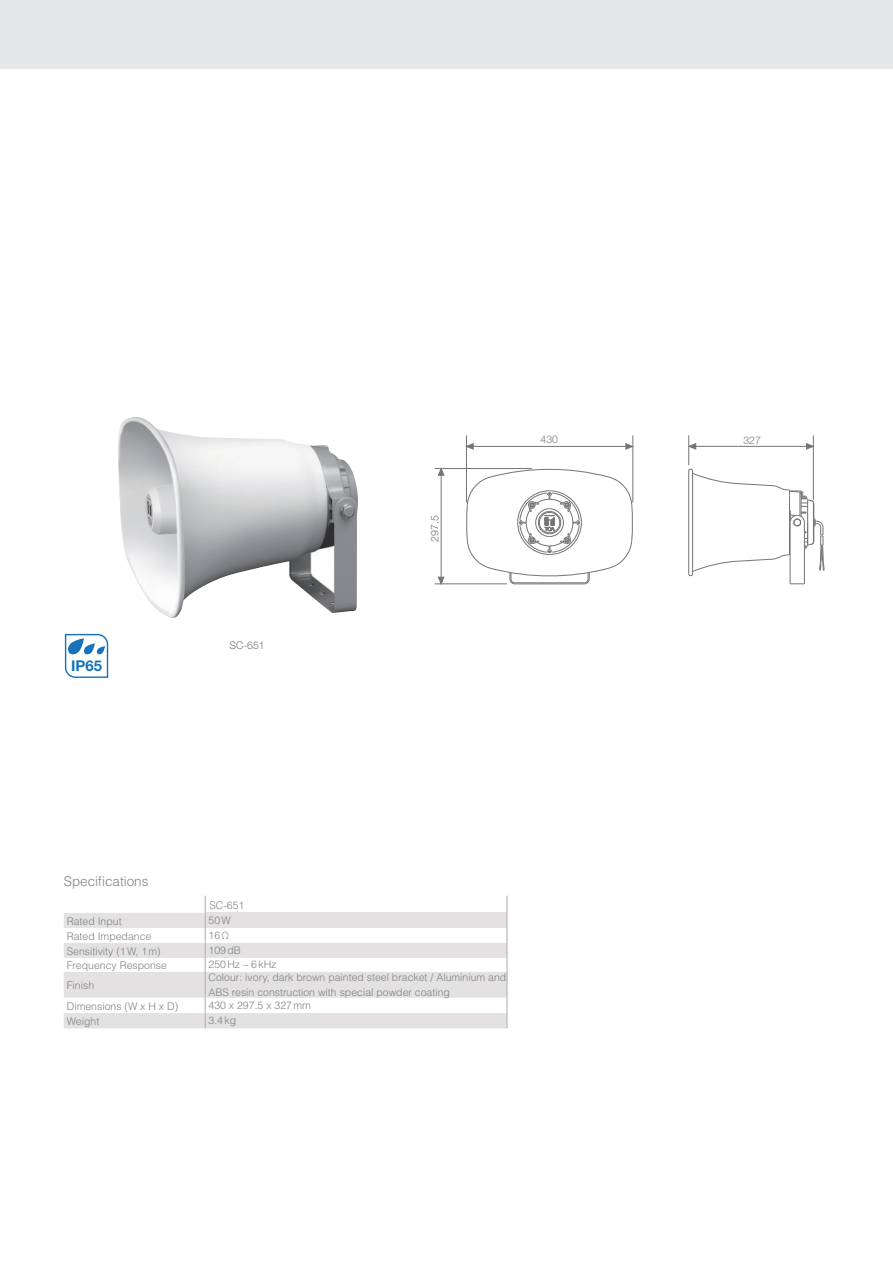
<style>
.page{position:relative;width:893px;height:1263px;background:#fff}
.page>*{position:absolute;margin:0;border:0;box-sizing:border-box;transform-origin:0 0}
.t1{font:700 14.85px "Helvetica Neue LT Std";color:#1672ba}
.t2{font:300 13.5px "Helvetica LT Std";color:#808285}
.t3{font:300 10.5px/15px "Helvetica LT Std";color:#808285}
.t4{font:300 10.5px "Helvetica Neue LT Std";color:#76787b}
.t5{font:300 10.5px "Helvetica Neue LT Std";color:#727376}
.t6{font:300 10.5px "Helvetica Neue LT Std";color:#767376}
</style>
<div class="page">
<div style="left:0;top:0;width:893px;height:68px;background:#e6e7e9"></div>
<img style="left:118px;top:417px;width:240px;height:201px">
<hr style="left:515px;top:584px;width:69px;height:1px;background:#767376">
<hr style="left:633px;top:435px;width:1px;height:68px;background:#767376">
<hr style="left:466px;top:435px;width:1px;height:68px;background:#767376">
<svg style="left:467px;top:443px;width:6px;height:6px"></svg>
<svg style="left:626px;top:443px;width:7px;height:6px"></svg>
<hr style="left:435px;top:584px;width:72px;height:1px;background:#767376">
<hr style="left:435px;top:468px;width:97px;height:1px;background:#767376">
<hr style="left:471px;top:446px;width:155px;height:1px;background:#767376">
<svg style="left:438px;top:469px;width:6px;height:6px"></svg>
<svg style="left:438px;top:577px;width:6px;height:8px"></svg>
<hr style="left:441px;top:472px;width:1px;height:108px;background:#767376">
<svg style="left:466px;top:467px;width:167px;height:117px"></svg>
<svg style="left:791px;top:583px;width:13px;height:1px"></svg>
<hr style="left:804px;top:522px;width:1px;height:62px;background:#767376">
<hr style="left:790px;top:522px;width:1px;height:62px;background:#767376">
<hr style="left:813px;top:435px;width:1px;height:65px;background:#767376">
<hr style="left:688px;top:435px;width:1px;height:30px;background:#767376">
<svg style="left:688px;top:443px;width:8px;height:6px"></svg>
<svg style="left:806px;top:443px;width:8px;height:6px"></svg>
<hr style="left:692px;top:446px;width:118px;height:1px;background:#767376">
<svg style="left:688px;top:469px;width:136px;height:107px"></svg>
<svg style="left:65px;top:634px;width:43px;height:44px"></svg>
<svg style="left:64px;top:913px;width:443px;height:115px;fill:#e3e1e1"></svg>
<div style="left:205px;top:913px;width:302px;height:15px;background:#e3e1e1"></div>
<svg style="left:507px;top:896px;width:1px;height:132px"></svg>
<svg style="left:205px;top:896px;width:1px;height:132px"></svg>
<h1 class="t1" style="left:71px;top:657px;width:81px">IP65 IPX4</h1>
<p class="t5" style="left:229px;top:639px;width:37px">SC-651</p>
<p class="t6" style="left:428px;top:541px;width:28px;rotate:-90deg">297.5</p>
<p class="t4" style="left:541px;top:433px;width:19px">430</p>
<p class="t4" style="left:743px;top:434px;width:19px">327</p>
<p class="t2" style="left:64px;top:872px;width:86px">Specifications</p>
<p class="t3" style="left:209px;top:897px;width:37px">SC-651</p>
<p class="t3" style="left:67px;top:913px;width:56px">Rated Input</p>
<p class="t3" style="left:209px;top:912px;width:24px">50W</p>
<p class="t3" style="left:67px;top:928px;width:86px">Rated Impedance</p>
<p class="t3" style="left:209px;top:927px;width:22px">16Ω</p>
<p class="t3" style="left:67px;top:943px;width:96px">Sensitivity (1W, 1m)</p>
<p class="t3" style="left:209px;top:942px;width:34px">109dB</p>
<p class="t3" style="left:67px;top:958px;width:102px">Frequency Response</p>
<p class="t3" style="left:209px;top:957px;width:69px">250Hz – 6kHz</p>
<p class="t3" style="left:67px;top:978px;width:29px">Finish</p>
<p class="t3" style="left:209px;top:969px;width:299px">Colour: ivory, dark brown painted steel bracket / Aluminium and<br>ABS resin construction with special powder coating</p>
<p class="t3" style="left:67px;top:998px;width:113px">Dimensions (W x H x D)</p>
<p class="t3" style="left:209px;top:997px;width:104px">430 x 297.5 x 327mm</p>
<p class="t3" style="left:67px;top:1014px;width:34px">Weight</p>
<p class="t3" style="left:209px;top:1013px;width:29px">3.4kg</p>
</div>
